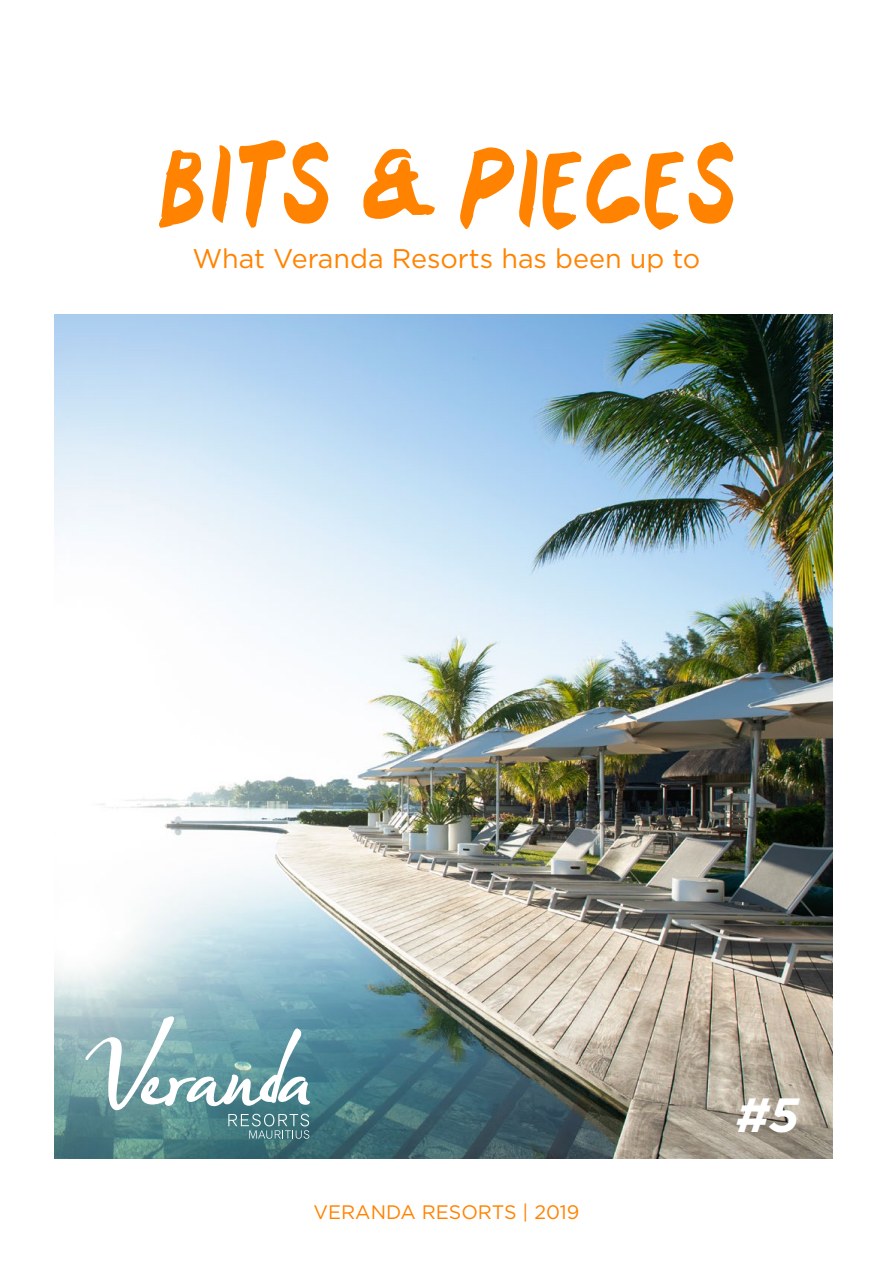
<style>
.page{position:relative;width:893px;height:1263px;background:#fff}
.page>*{position:absolute;margin:0;border:0;box-sizing:border-box;transform-origin:0 0}
.t1{font:75px "Mink";color:#ff8300}
.t2{font:italic 700 48px "Gotham";color:#fff}
.t3{font:27px "Gotham";color:#ff8300}
.t4{font:19.5px "Gotham";color:#ff8300}
</style>
<div class="page">
<img style="left:54px;top:315px;width:778px;height:844px">
<svg style="left:85px;top:1016px;width:225px;height:123px;background:#7ea8ad"></svg>
<h1 class="t1" style="left:157px;top:151px;width:581px">BITS &amp; PIECES</h1>
<p class="t3" style="left:193px;top:241px;width:509px">What Veranda Resorts has been up to</p>
<p class="t4" style="left:313px;top:1200px;width:267px">VERANDA RESORTS | 2019</p>
<h2 class="t2" style="left:736px;top:1083px;width:64px">#5</h2>
</div>
